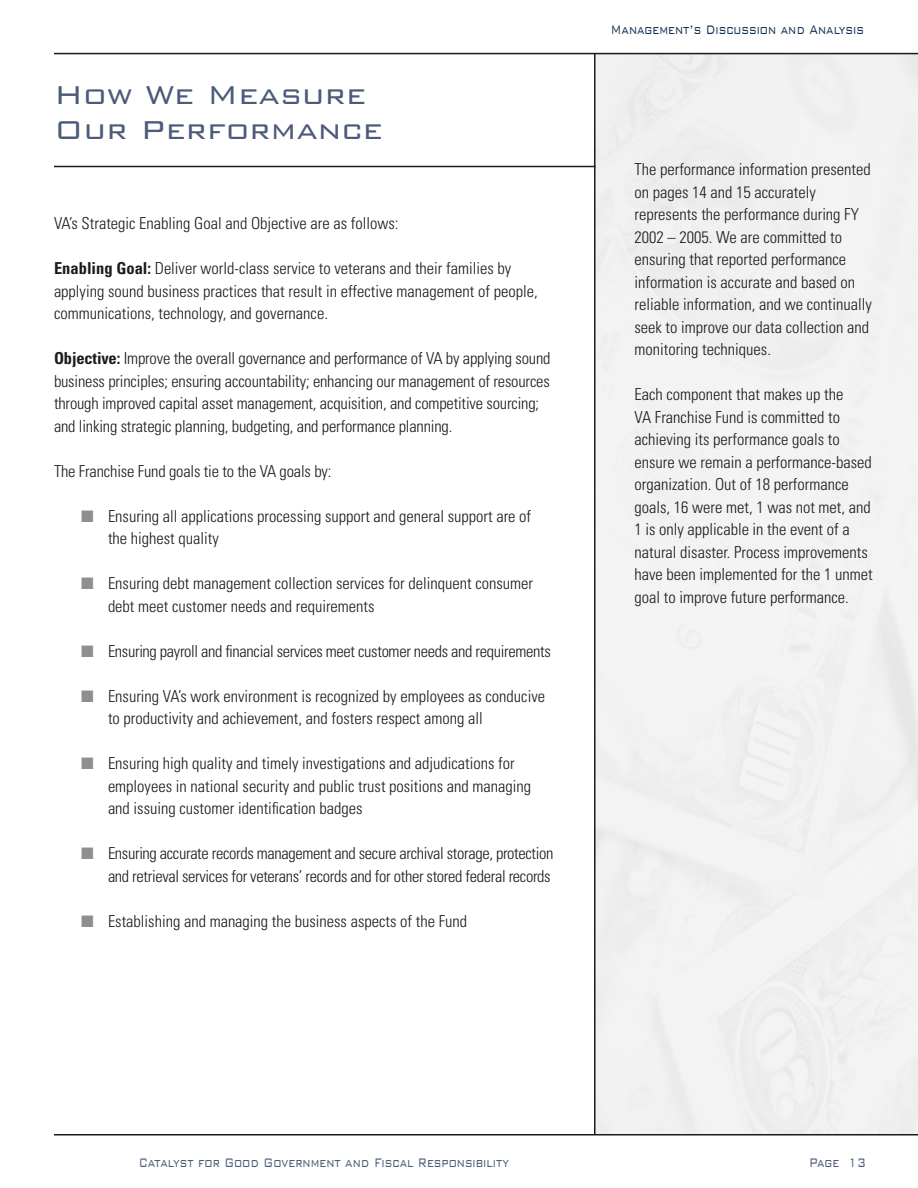
<style>
.page{position:relative;width:918px;height:1188px;background:#fff}
.page>*{position:absolute;margin:0;border:0;box-sizing:border-box;transform-origin:0 0}
.t1{font:300 34.5px/34.5px "Bank Gothic BT";color:#4c5b7a}
.t2{font:300 condensed 16.5px/22.5px "Univers";color:#1b1b1b}
.t3{font:300 condensed 16.5px/22.5px "Univers";letter-spacing:-.02em;color:#1b1b1b;text-align:right}
.t4{font:300 16.5px "Bank Gothic BT";color:#4c5b7a;scale:.72 1}
.t5{font:300 16.5px "Bank Gothic BT";color:#153456;scale:.72 1}
.s1{font-weight:700}
.s2{color:#8f8f8f}
</style>
<div class="page">
<hr style="left:54px;top:53px;width:864px;height:1px;background:#1b1b1b">
<hr style="left:54px;top:1134px;width:864px;height:2px;background:#1b1b1b">
<hr style="left:594px;top:54px;width:2px;height:1080px;background:#1b1b1b">
<hr style="left:54px;top:166px;width:542px;height:1px;background:#1b1b1b">
<h1 class="t1" style="left:54px;top:78px;width:330px">How We Measure<br>Our Performance</h1>
<p class="t2" style="left:54px;top:212px;width:346px">VA’s Strategic Enabling Goal and Objective are as follows:</p>
<p class="t2" style="left:54px;top:257px;width:485px"><span class="s1">Enabling Goal:</span> Deliver world-class service to veterans and their families by applying sound business practices that result in effective management of people, communications, technology, and governance.</p>
<p class="t2" style="left:54px;top:347px;width:498px"><span class="s1">Objective:</span> Improve the overall governance and performance of VA by applying sound business principles; ensuring accountability; enhancing our management of resources through improved capital asset management, acquisition, and competitive sourcing; and linking strategic planning, budgeting, and performance planning.</p>
<p class="t2" style="left:54px;top:460px;width:279px">The Franchise Fund goals tie to the VA goals by:</p>
<p class="t2" style="left:108px;top:505px;width:425px;text-indent:-27px"><span class="s2">■</span> Ensuring all applications processing support and general support are of the highest quality</p>
<p class="t2" style="left:108px;top:572px;width:427px;text-indent:-27px"><span class="s2">■</span> Ensuring debt management collection services for delinquent consumer debt meet customer needs and requirements</p>
<p class="t3" style="left:81px;top:640px;width:471px"><span class="s2">■</span> Ensuring payroll and financial services meet customer needs and requirements</p>
<p class="t2" style="left:108px;top:685px;width:439px;text-indent:-27px"><span class="s2">■</span> Ensuring VA’s work environment is recognized by employees as conducive to productivity and achievement, and fosters respect among all</p>
<p class="t2" style="left:108px;top:752px;width:425px;text-indent:-27px"><span class="s2">■</span> Ensuring high quality and timely investigations and adjudications for employees in national security and public trust positions and managing and issuing customer identification badges</p>
<p class="t3" style="left:81px;top:842px;width:474px"><span class="s2">■</span> Ensuring accurate records management and secure archival storage, protection and retrieval services for veterans’ records and for other stored federal records</p>
<p class="t2" style="left:81px;top:910px;width:388px"><span class="s2">■</span> Establishing and managing the business aspects of the Fund</p>
<p class="t5" style="left:611px;top:21px;width:353px">Management’s Discussion and Analysis</p>
<p class="t2" style="left:634px;top:158px;width:239px">The performance information presented on pages 14 and 15 accurately represents the performance during FY 2002 – 2005. We are committed to ensuring that reported performance information is accurate and based on reliable information, and we continually seek to improve our data collection and monitoring techniques.</p>
<p class="t2" style="left:634px;top:383px;width:240px">Each component that makes up the<br>VA Franchise Fund is committed to achieving its performance goals to ensure we remain a performance-based organization. Out of 18 performance goals, 16 were met, 1 was not met, and 1 is only applicable in the event of a natural disaster. Process improvements have been implemented for the 1 unmet goal to improve future performance.</p>
<p class="t4" style="left:139px;top:1153px;width:516px">Catalyst for Good Government and Fiscal Responsibility</p>
<p class="t4" style="left:809px;top:1153px;width:80px">Page 13</p>
</div>
